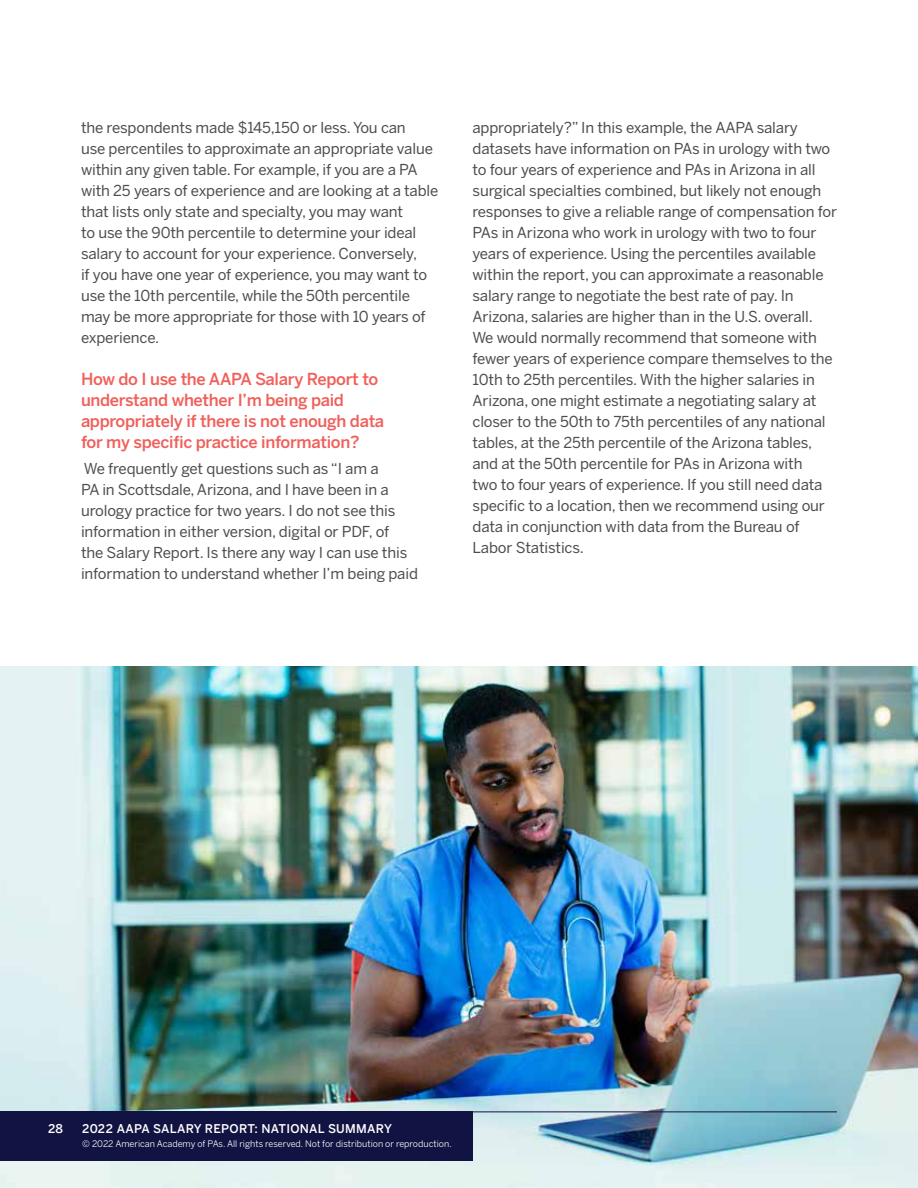
<style>
.page{position:relative;width:918px;height:1188px;background:#fff}
.page>*{position:absolute;margin:0;border:0;box-sizing:border-box;transform-origin:0 0}
.t1{font:500 16.5px/21px "Benton Sans";letter-spacing:-.02em;color:#f15f5a}
.t2{font:15px/21px "Benton Sans";letter-spacing:-.01em;color:#4d4d4f}
.t3{font:500 12px "Benton Sans";letter-spacing:.025em;color:#fff}
.t4{font:9px "Benton Sans";color:#fff}
</style>
<div class="page">
<img style="left:0;top:666px;width:918px;height:522px">
<div style="left:0;top:1112px;width:472px;height:49px;background:#111442"></div>
<hr style="left:0;top:1112px;width:837px;height:1px;background:#111442">
<p class="t2" style="left:81px;top:117px;width:359px">the respondents made $145,150 or less. You can<br>use percentiles to approximate an appropriate value within any given table. For example, if you are a PA with 25 years of experience and are looking at a table that lists only state and specialty, you may want<br>to use the 90th percentile to determine your ideal salary to account for your experience. Conversely,<br>if you have one year of experience, you may want to use the 10th percentile, while the 50th percentile may be more appropriate for those with 10 years of experience.</p>
<p class="t1" style="left:81px;top:369px;width:305px">How do I use the AAPA Salary Report to understand whether I’m being paid appropriately if there is not enough data for my specific practice information?</p>
<p class="t2" style="left:81px;top:458px;width:339px">We frequently get questions such as “I am a<br>PA in Scottsdale, Arizona, and I have been in a urology practice for two years. I do not see this information in either version, digital or PDF, of<br>the Salary Report. Is there any way I can use this information to understand whether I’m being paid</p>
<p class="t2" style="left:472px;top:117px;width:366px">appropriately?” In this example, the AAPA salary datasets have information on PAs in urology with two to four years of experience and PAs in Arizona in all surgical specialties combined, but likely not enough responses to give a reliable range of compensation for PAs in Arizona who work in urology with two to four years of experience. Using the percentiles available within the report, you can approximate a reasonable salary range to negotiate the best rate of pay. In Arizona, salaries are higher than in the U.S. overall.<br>We would normally recommend that someone with fewer years of experience compare themselves to the 10th to 25th percentiles. With the higher salaries in Arizona, one might estimate a negotiating salary at closer to the 50th to 75th percentiles of any national tables, at the 25th percentile of the Arizona tables, and at the 50th percentile for PAs in Arizona with<br>two to four years of experience. If you still need data specific to a location, then we recommend using our data in conjunction with data from the Bureau of Labor Statistics.</p>
<p class="t3" style="left:48px;top:1122px;width:16px">28</p>
<p class="t3" style="left:82px;top:1122px;width:311px">2022 AAPA SALARY REPORT: NATIONAL SUMMARY</p>
<p class="t4" style="left:82px;top:1138px;width:371px">© 2022 American Academy of PAs. All rights reserved. Not for distribution or reproduction.</p>
</div>
